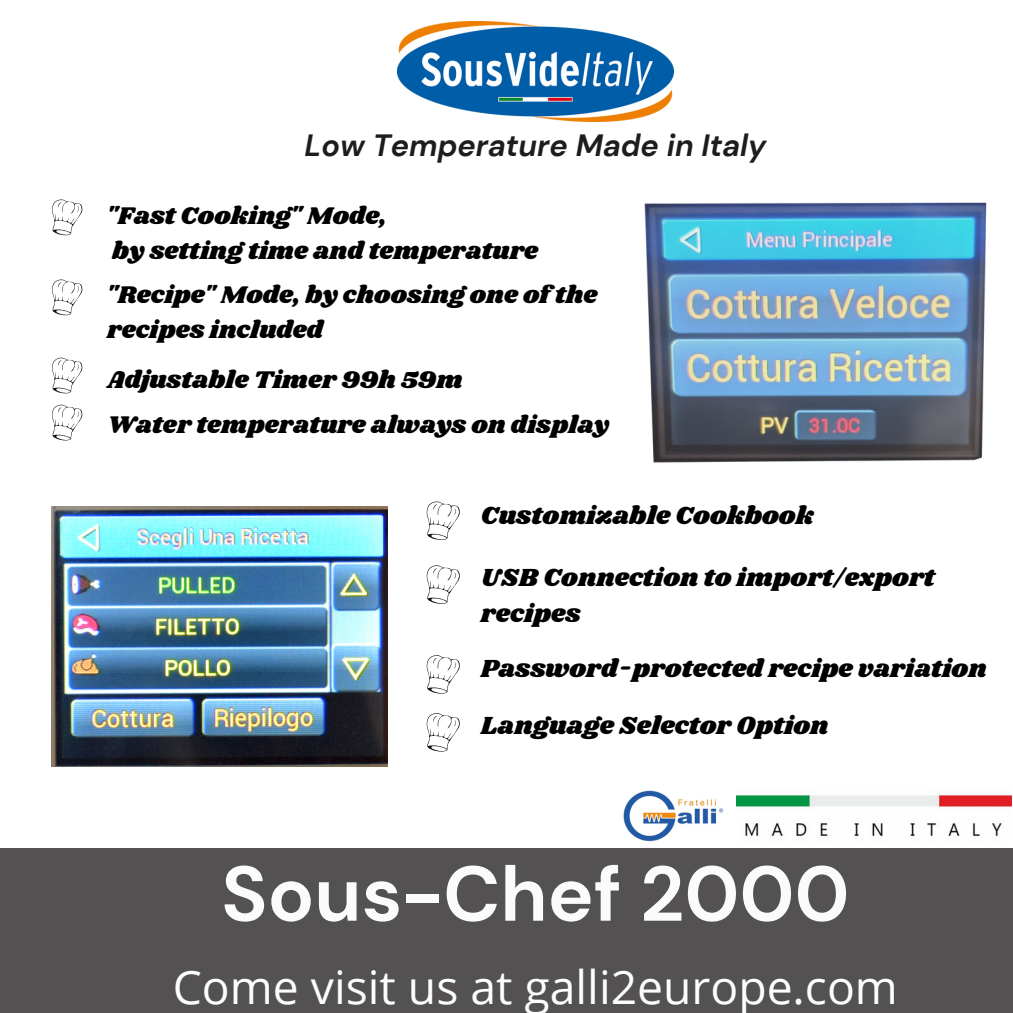
<style>
.page{position:relative;width:1013px;height:1013px;background:#fff}
.page>*{position:absolute;margin:0;border:0;box-sizing:border-box;transform-origin:0 0}
.t1{font:700 77.5px "DM Sans";color:#fbfbfb}
.t2{font:46.25px "Open Sans";color:#fdfdfd}
.t3{font:italic 700 30.75px "DM Sans";color:#1e1d1d}
.t4{font:25.62px/35.6px "Shrikhand";color:#000}
.t5{font:25px/35px "Shrikhand";color:#000}
</style>
<div class="page">
<img style="left:736px;top:794px;width:275px;height:42px">
<img style="left:397px;top:22px;width:276px;height:99px">
<div style="left:0;top:848px;width:1012px;height:164px;background:#535152"></div>
<img style="left:52px;top:506px;width:335px;height:260px">
<img style="left:644px;top:202px;width:343px;height:261px">
<svg style="left:52px;top:199px;width:31px;height:36px"></svg>
<svg style="left:52px;top:279px;width:31px;height:36px"></svg>
<svg style="left:426px;top:501px;width:34px;height:39px"></svg>
<svg style="left:426px;top:565px;width:34px;height:39px"></svg>
<svg style="left:426px;top:655px;width:34px;height:39px"></svg>
<svg style="left:52px;top:357px;width:31px;height:36px"></svg>
<svg style="left:52px;top:404px;width:31px;height:36px"></svg>
<img style="left:623px;top:790px;width:101px;height:52px">
<svg style="left:426px;top:713px;width:34px;height:38px"></svg>
<p class="t3" style="left:304px;top:125px;width:463px">Low Temperature Made in Italy</p>
<p class="t5" style="left:107px;top:199px;width:281px">"Fast Cooking" Mode,</p>
<p class="t5" style="left:112px;top:234px;width:427px">by setting time and temperature</p>
<p class="t5" style="left:107px;top:278px;width:492px">"Recipe" Mode, by choosing one of the recipes included</p>
<p class="t5" style="left:107px;top:363px;width:357px">Adjustable Timer 99h 59m</p>
<p class="t5" style="left:107px;top:408px;width:503px">Water temperature always on display</p>
<p class="t4" style="left:481px;top:499px;width:334px">Customizable Cookbook</p>
<p class="t4" style="left:481px;top:560px;width:455px">USB Connection to import/export recipes</p>
<p class="t4" style="left:481px;top:651px;width:507px">Password-protected recipe variation</p>
<p class="t4" style="left:481px;top:709px;width:349px">Language Selector Option</p>
<p class="t1" style="left:221px;top:843px;width:629px">Sous-Chef 2000</p>
<p class="t2" style="left:173px;top:954px;width:726px">Come visit us at galli2europe.com</p>
</div>
